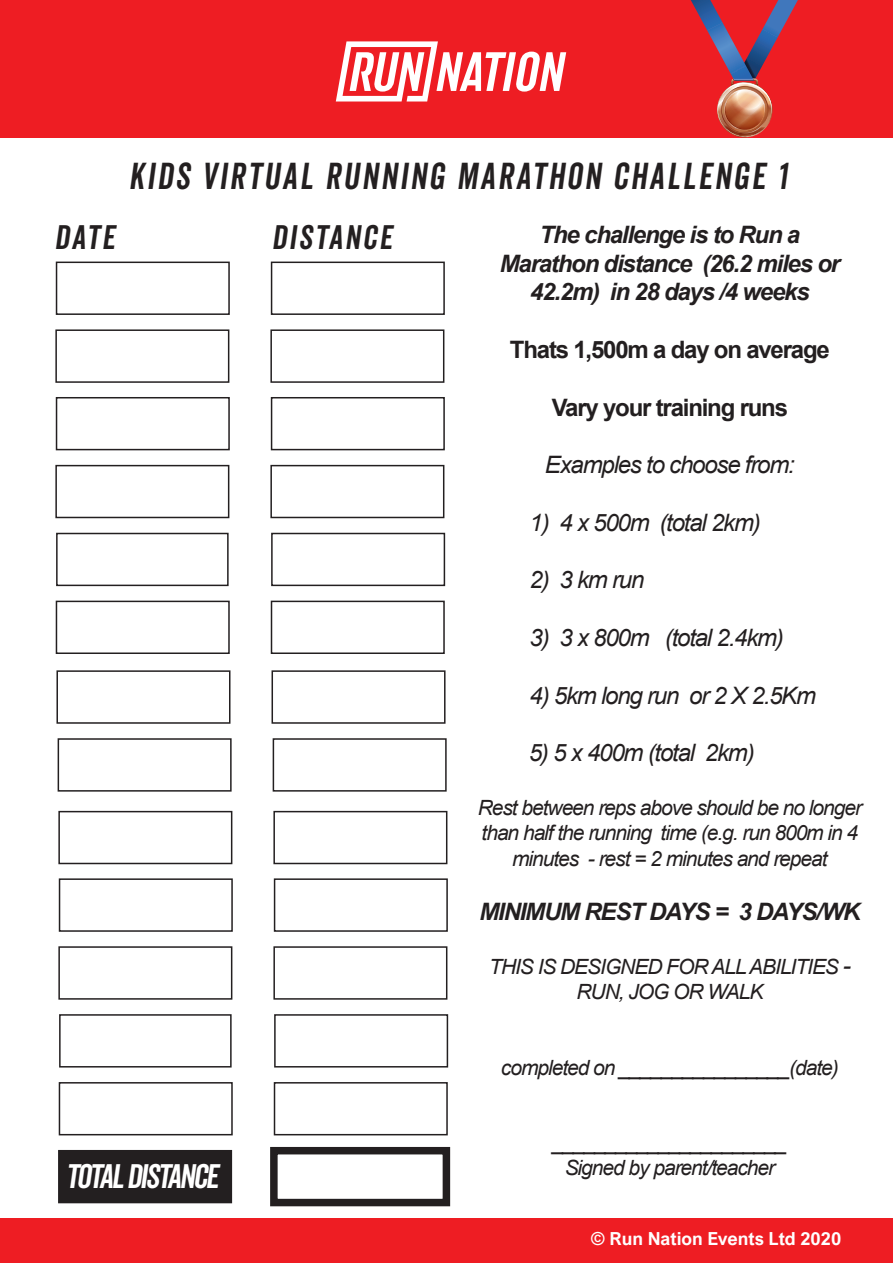
<style>
.page{position:relative;width:893px;height:1263px;background:#fff}
.page>*{position:absolute;margin:0;border:0;box-sizing:border-box;transform-origin:0 0}
.t1{font:italic 36.45px "Veneer Clean";letter-spacing:.075em;color:#231f20;scale:.96 1}
.t2{font:italic 33px "Veneer Clean";letter-spacing:-.05em;color:#fff}
.t3{font:italic 33px "Veneer Clean";letter-spacing:.075em;color:#231f20}
.t4{font:italic 24px "Arial";letter-spacing:-.05em;color:#231f20}
.t5{font:italic 700 24px/28.8px "Arial";letter-spacing:-.05em;color:#231f20;text-align:center}
.t6{font:700 24px "Arial";letter-spacing:-.05em;color:#231f20}
.t7{font:italic 21px/25.2px "Arial";letter-spacing:-.05em;color:#231f20;text-align:center}
.t8{font:700 18px "Arial Nova";color:#fff}
.s1{font-size:24px}
</style>
<div class="page">
<div style="left:0;top:0;width:893px;height:138px;background:#ee1d23"></div>
<svg style="left:336px;top:41px;width:230px;height:60px"></svg>
<div style="left:271px;top:262px;width:174px;height:53px;border:2px solid #231f20"></div>
<div style="left:56px;top:262px;width:174px;height:53px;border:2px solid #231f20"></div>
<div style="left:270px;top:329px;width:174px;height:54px;border:2px solid #231f20"></div>
<div style="left:55px;top:329px;width:174px;height:54px;border:2px solid #231f20"></div>
<div style="left:271px;top:397px;width:174px;height:53px;border:2px solid #231f20"></div>
<div style="left:56px;top:397px;width:174px;height:53px;border:2px solid #231f20"></div>
<div style="left:270px;top:465px;width:174px;height:53px;border:2px solid #231f20"></div>
<div style="left:55px;top:465px;width:174px;height:53px;border:2px solid #231f20"></div>
<div style="left:271px;top:533px;width:174px;height:53px;border:2px solid #231f20"></div>
<div style="left:56px;top:533px;width:173px;height:53px;border:2px solid #231f20"></div>
<div style="left:271px;top:601px;width:174px;height:53px;border:2px solid #231f20"></div>
<div style="left:56px;top:601px;width:174px;height:53px;border:2px solid #231f20"></div>
<div style="left:272px;top:670px;width:174px;height:54px;border:2px solid #231f20"></div>
<div style="left:56px;top:670px;width:174px;height:54px;border:2px solid #231f20"></div>
<div style="left:273px;top:738px;width:174px;height:54px;border:2px solid #231f20"></div>
<div style="left:58px;top:738px;width:174px;height:54px;border:2px solid #231f20"></div>
<div style="left:273px;top:811px;width:174px;height:53px;border:2px solid #231f20"></div>
<div style="left:58px;top:811px;width:174px;height:53px;border:2px solid #231f20"></div>
<div style="left:274px;top:878px;width:174px;height:54px;border:2px solid #231f20"></div>
<div style="left:59px;top:878px;width:174px;height:54px;border:2px solid #231f20"></div>
<div style="left:273px;top:946px;width:174px;height:54px;border:2px solid #231f20"></div>
<div style="left:58px;top:946px;width:174px;height:54px;border:2px solid #231f20"></div>
<div style="left:274px;top:1014px;width:174px;height:53px;border:2px solid #231f20"></div>
<div style="left:59px;top:1014px;width:173px;height:53px;border:2px solid #231f20"></div>
<div style="left:274px;top:1082px;width:174px;height:53px;border:2px solid #231f20"></div>
<div style="left:59px;top:1082px;width:174px;height:53px;border:2px solid #231f20"></div>
<div style="left:270px;top:1147px;width:180px;height:59px;border:8px solid #231f20"></div>
<div style="left:58px;top:1150px;width:174px;height:53px;background:#231f20"></div>
<div style="left:0;top:1218px;width:893px;height:45px;background:#ee1d23"></div>
<svg style="left:691px;top:0;width:107px;height:138px"></svg>
<h1 class="t1" style="left:129px;top:154px;width:687px">KIDS VIRTUAL RUNNING MARATHON CHALLENGE 1</h1>
<h2 class="t3" style="left:55px;top:218px;width:62px">dATE</h2>
<h2 class="t3" style="left:272px;top:218px;width:122px">DISTANCE</h2>
<h2 class="t2" style="left:66px;top:1156px;width:154px">TOTAL DISTANCE</h2>
<p class="t5" style="left:500px;top:221px;width:342px">The challenge is to Run a<br>Marathon distance (26.2 miles or<br>42.2m) in 28 days /4 weeks</p>
<p class="t6" style="left:510px;top:333px;width:321px">Thats 1,500m a day on average</p>
<p class="t6" style="left:552px;top:390px;width:238px">Vary your training runs</p>
<p class="t4" style="left:545px;top:449px;width:251px">Examples to choose from:</p>
<p class="t4" style="left:529px;top:507px;width:233px">1) 4 x 500m (total 2km)</p>
<p class="t4" style="left:529px;top:564px;width:116px">2) 3 km run</p>
<p class="t4" style="left:529px;top:622px;width:256px">3) 3 x 800m (total 2.4km)</p>
<p class="t4" style="left:529px;top:680px;width:288px">4) 5km long run or 2 X 2.5Km</p>
<p class="t4" style="left:529px;top:737px;width:227px">5) 5 x 400m (total 2km)</p>
<p class="t7" style="left:478px;top:796px;width:386px">Rest between reps above should be no longer than half the running time (e.g. run 800m in 4 minutes - rest = 2 minutes and repeat</p>
<p class="t5" style="left:479px;top:897px;width:383px">MINIMUM REST DAYS = 3 DAYS/WK</p>
<p class="t7" style="left:489px;top:954px;width:363px">THIS IS DESIGNED FOR ALL ABILITIES <span class="s1">-<br></span>RUN, JOG OR WALK</p>
<p class="t7" style="left:501px;top:1055px;width:339px">completed on ________________(date)</p>
<p class="t7" style="left:552px;top:1130px;width:236px">______________________<br>Signed by parent/teacher</p>
<p class="t8" style="left:591px;top:1228px;width:252px">© Run Nation Events Ltd 2020</p>
</div>
